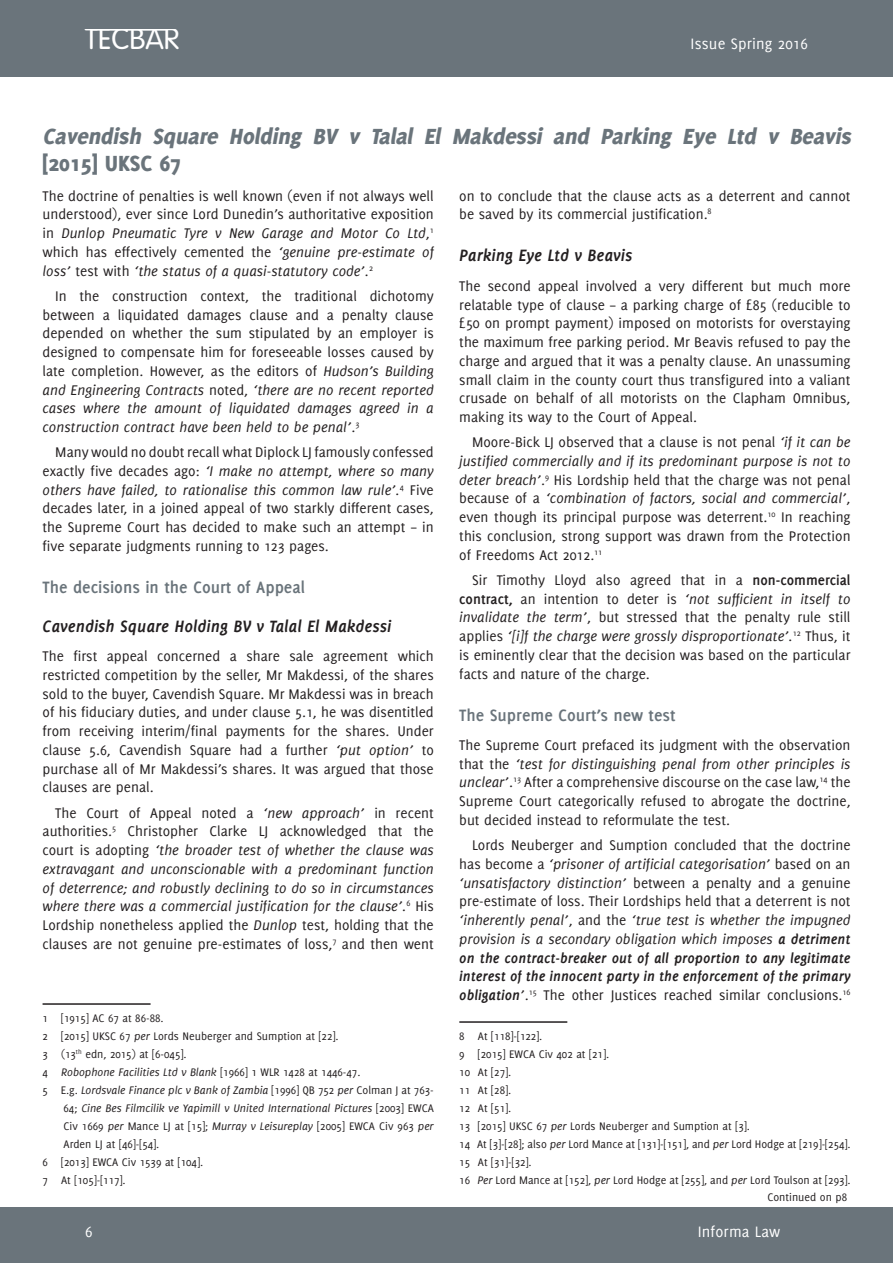
<style>
.page{position:relative;width:893px;height:1263px;background:#fff}
.page>*{position:absolute;margin:0;border:0;box-sizing:border-box;transform-origin:0 0}
.t1{font:300 29.55px "VAG Rounded Std";color:#fff}
.t2{font:italic 800 24px "Delicious";color:#6a747b}
.t3{font:800 24px "Delicious";color:#6a747b}
.t4{font:italic 700 18px "Delicious";color:#231f20}
.t5{font:700 18px "Delicious";color:#6a747b}
.t6{font:16.5px "Delicious";letter-spacing:.01em;color:#fff}
.t7{font:15.3px/18.8px "Delicious";color:#231f20;text-align:justify}
.t8{font:italic 15.3px/18.8px "Delicious";color:#231f20;text-align:justify}
.t9{font:12px/18px "Delicious";color:#231f20}
.t10{font:italic 12px "Delicious";color:#231f20}
.s1{font-style:italic}
.s2{font-style:normal}
.s3{font-weight:700}
.s4{font-weight:700;font-style:italic}
</style>
<div class="page">
<div style="left:0;top:0;width:893px;height:76px;background:#6a747b"></div>
<hr style="left:92px;top:28px;width:75px;height:3px;background:#fff">
<div style="left:0;top:1208px;width:893px;height:55px;background:#6a747b"></div>
<hr style="left:43px;top:1003px;width:108px;height:2px;background:#231f20">
<hr style="left:459px;top:1021px;width:108px;height:2px;background:#231f20">
<h1 class="t1" style="left:85px;top:26px;width:96px">TECBAR</h1>
<p class="t6" style="left:691px;top:37px;width:119px">Issue Spring 2016</p>
<h2 class="t2" style="left:43px;top:127px;width:813px">Cavendish Square Holding BV v Talal El Makdessi and Parking Eye Ltd v Beavis</h2>
<h2 class="t3" style="left:43px;top:154px;width:140px">[2015] UKSC 67</h2>
<p class="t7" style="left:43px;top:187px;width:393px">The doctrine of penalties is well known (even if not always well understood), ever since Lord Dunedin’s authoritative exposition in <span class="s1">Dunlop Pneumatic Tyre v New Garage and Motor Co Ltd</span>,<sup>1 </sup>which has effectively cemented the <span class="s1">‘genuine pre-estimate of loss’</span> test with <span class="s1">‘the status of a quasi-statutory code’.</span><sup>2</sup></p>
<p class="t7" style="left:43px;top:287px;width:393px;text-indent:13px">In the construction context, the traditional dichotomy between a liquidated damages clause and a penalty clause depended on whether the sum stipulated by an employer is designed to compensate him for foreseeable losses caused by late completion. However, as the editors of <span class="s1">Hudson’s Building and Engineering Contracts</span> noted, <span class="s1">‘there are no recent reported cases where the amount of liquidated damages agreed in a construction contract have been held to be penal’</span>.<sup>3</sup></p>
<p class="t7" style="left:43px;top:444px;width:393px;text-indent:13px">Many would no doubt recall what Diplock LJ famously confessed exactly five decades ago: <span class="s1">‘I make no attempt, where so many others have failed, to rationalise this common law rule’.</span><sup>4</sup> Five decades later, in a joined appeal of two starkly different cases, the Supreme Court has decided to make such an attempt – in five separate judgments running to 123 pages.</p>
<p class="t5" style="left:43px;top:580px;width:264px">The decisions in the Court of Appeal</p>
<p class="t4" style="left:43px;top:619px;width:350px">Cavendish Square Holding BV v Talal El Makdessi</p>
<p class="t7" style="left:43px;top:647px;width:393px">The first appeal concerned a share sale agreement which restricted competition by the seller, Mr Makdessi, of the shares sold to the buyer, Cavendish Square. Mr Makdessi was in breach of his fiduciary duties, and under clause 5.1, he was disentitled from receiving interim/final payments for the shares. Under clause 5.6, Cavendish Square had a further <span class="s1">‘put option’</span> to purchase all of Mr Makdessi’s shares. It was argued that those clauses are penal.</p>
<p class="t8" style="left:43px;top:804px;width:393px;text-indent:13px"><span class="s2">The Court of Appeal noted a</span> ‘new approach’ <span class="s2">in recent authorities.</span><sup>5</sup> <span class="s2">Christopher Clarke LJ acknowledged that the court is adopting</span> ‘the broader test of whether the clause was extravagant and unconscionable with a predominant function of deterrence; and robustly declining to do so in circumstances where there was a commercial justification for the clause’.<sup>6</sup> <span class="s2">His Lordship nonetheless applied the</span> Dunlop <span class="s2">test, holding that the clauses are not genuine pre-estimates of loss,</span><sup>7</sup> <span class="s2">and then went</span></p>
<p class="t7" style="left:459px;top:187px;width:393px">on to conclude that the clause acts as a deterrent and cannot be saved by its commercial justification.<sup>8</sup></p>
<p class="t4" style="left:459px;top:248px;width:175px">Parking Eye Ltd v Beavis</p>
<p class="t7" style="left:459px;top:277px;width:393px">The second appeal involved a very different but much more relatable type of clause – a parking charge of £85 (reducible to £50 on prompt payment) imposed on motorists for overstaying the maximum free parking period. Mr Beavis refused to pay the charge and argued that it was a penalty clause. An unassuming small claim in the county court thus transfigured into a valiant crusade on behalf of all motorists on the Clapham Omnibus, making its way to the Court of Appeal.</p>
<p class="t7" style="left:459px;top:434px;width:393px;text-indent:13px">Moore-Bick LJ observed that a clause is not penal <span class="s1">‘if it can be justified commercially and if its predominant purpose is not to deter breach’</span>.<sup>9</sup> His Lordship held that the charge was not penal because of a <span class="s1">‘combination of factors, social and commercial’</span>, even though its principal purpose was deterrent.<sup>10</sup> In reaching this conclusion, strong support was drawn from the Protection of Freedoms Act 2012.<sup>11</sup></p>
<p class="t7" style="left:459px;top:571px;width:393px;text-indent:13px">Sir Timothy Lloyd also agreed that in a <span class="s3">non-commercial contract,</span> an intention to deter is <span class="s1">‘not sufficient in itself to invalidate the term’</span>, but stressed that the penalty rule still applies <span class="s1">‘[i]f the charge were grossly disproportionate’.</span><sup>12</sup> Thus, it is eminently clear that the decision was based on the particular facts and nature of the charge.</p>
<p class="t5" style="left:459px;top:707px;width:218px">The Supreme Court’s new test</p>
<p class="t7" style="left:459px;top:736px;width:393px">The Supreme Court prefaced its judgment with the observation that the <span class="s1">‘test for distinguishing penal from other principles is unclear’</span>.<sup>13</sup> After a comprehensive discourse on the case law,<sup>14</sup> the Supreme Court categorically refused to abrogate the doctrine, but decided instead to reformulate the test.</p>
<p class="t7" style="left:459px;top:836px;width:393px;text-indent:13px">Lords Neuberger and Sumption concluded that the doctrine has become a <span class="s1">‘prisoner of artificial categorisation’</span> based on an <span class="s1">‘unsatisfactory distinction’</span> between a penalty and a genuine pre-estimate of loss. Their Lordships held that a deterrent is not <span class="s1">‘inherently penal’</span>, and the <span class="s1">‘true test is whether the impugned provision is a secondary obligation which imposes</span> <span class="s4">a detriment on the contract-breaker out of all proportion to any legitimate interest of the innocent party in the enforcement of the primary obligation</span><span class="s1">’</span>.<sup>15</sup> The other Justices reached similar conclusions.<sup>16</sup></p>
<p class="t9" style="left:459px;top:1028px;width:393px">8 At [118]-[122].<br>9 [2015] EWCA Civ 402 at [21].<br>10 At [27].<br>11 At [28].<br>12 At [51].<br>13 [2015] UKSC 67 <span class="s1">per</span> Lords Neuberger and Sumption at [3].<br>14 At [3]-[28]; also <span class="s1">per</span> Lord Mance at [131]-[151], and <span class="s1">per</span> Lord Hodge at [219]-[254].<br>15 At [31]-[32].<br>16 <span class="s1">Per</span> Lord Mance at [152], <span class="s1">per</span> Lord Hodge at [255], and <span class="s1">per</span> Lord Toulson at [293].</p>
<p class="t9" style="left:767px;top:1188px;width:81px">Continued on p8</p>
<p class="t9" style="left:43px;top:1010px;width:123px">1 [1915] AC 67 at 86-88.</p>
<p class="t9" style="left:43px;top:1028px;width:297px">2 [2015] UKSC 67 <span class="s1">per</span> Lords Neuberger and Sumption at [22].</p>
<p class="t9" style="left:43px;top:1046px;width:145px">3 (13<sup>th</sup> edn, 2015) at [6-045].</p>
<p class="t10" style="left:43px;top:1067px;width:319px"><span class="s2">4</span> Robophone Facilities Ltd v Blank <span class="s2">[1966] 1 WLR 1428 at 1446-47.</span></p>
<p class="t10" style="left:43px;top:1085px;width:393px"><span class="s2">5 E.g.</span> Lordsvale Finance plc v Bank of Zambia <span class="s2">[1996] QB 752</span> per <span class="s2">Colman J at 763-</span></p>
<p class="t10" style="left:64px;top:1103px;width:372px"><span class="s2">64;</span> Cine Bes Filmcilik ve Yapimill v United International Pictures <span class="s2">[2003] EWCA</span></p>
<p class="t9" style="left:64px;top:1118px;width:372px">Civ 1669 <span class="s1">per</span> Mance LJ at [15]; <span class="s1">Murray v Leisureplay</span> [2005] EWCA Civ 963 <span class="s1">per</span></p>
<p class="t9" style="left:64px;top:1136px;width:97px">Arden LJ at [46]-[54].</p>
<p class="t9" style="left:43px;top:1154px;width:162px">6 [2013] EWCA Civ 1539 at [104].</p>
<p class="t9" style="left:43px;top:1172px;width:85px">7 At [105]-[117].</p>
<p class="t6" style="left:85px;top:1225px;width:9px">6</p>
<p class="t6" style="left:698px;top:1225px;width:84px">Informa Law</p>
</div>
